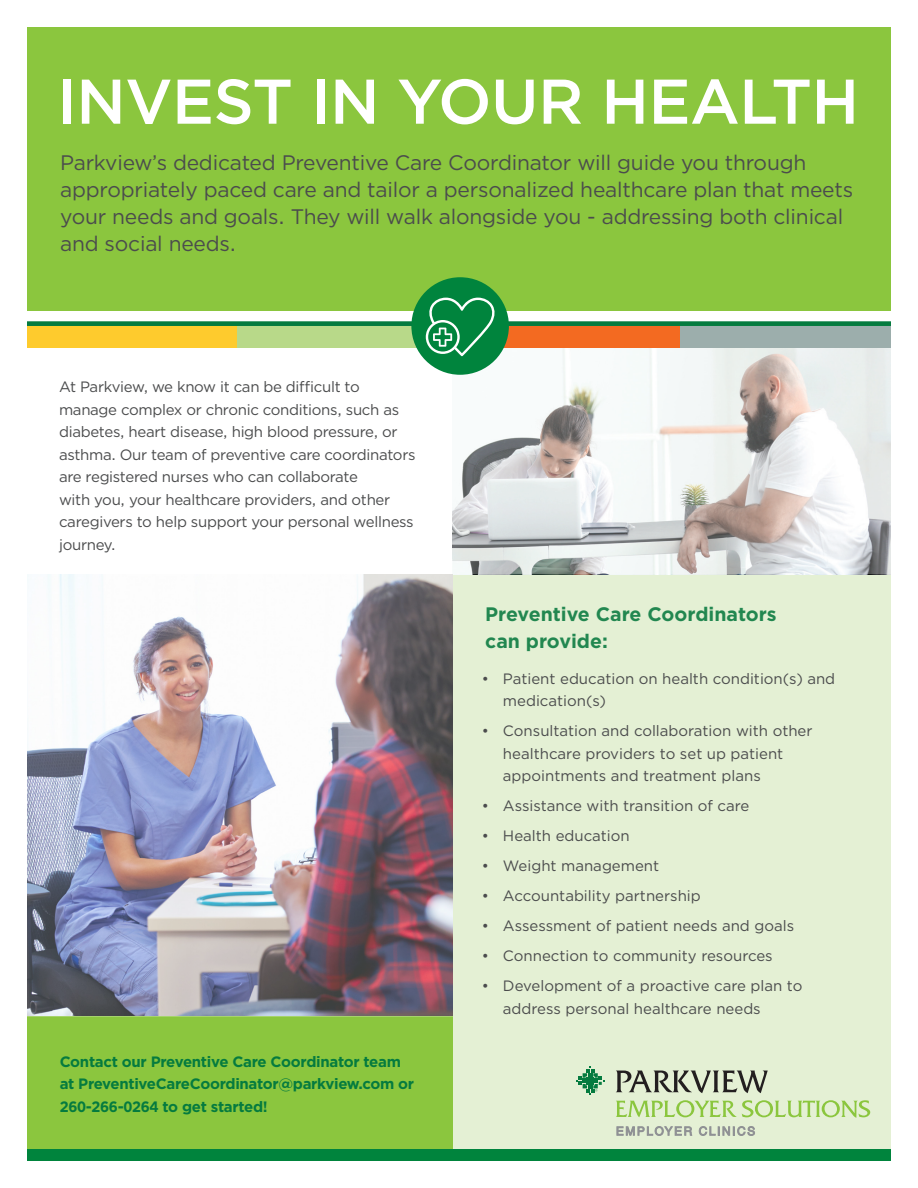
<style>
.page{position:relative;width:918px;height:1188px;background:#fff}
.page>*{position:absolute;margin:0;border:0;box-sizing:border-box;transform-origin:0 0}
.t1{font:500 63px "Gotham";letter-spacing:-.01em;color:#fff}
.t2{font:21px "Gotham";letter-spacing:-.01em;color:#4b4c4d}
.t3{font:700 19.5px "Gotham";color:#228750}
.t4{font:15px/22.5px "Gotham";letter-spacing:-.005em;color:#4b4c4d}
.t5{font:700 15px/22.5px "Gotham";letter-spacing:-.02em;color:#057b3f}
</style>
<div class="page">
<div style="left:453px;top:330px;width:438px;height:819px;background:#e4f0d4"></div>
<div style="left:20px;top:27px;width:884px;height:283px;background:#8bc63e"></div>
<svg style="left:576px;top:1066px;width:29px;height:29px"></svg>
<svg style="left:616px;top:1070px;width:152px;height:23px"></svg>
<svg style="left:616px;top:1100px;width:254px;height:18px"></svg>
<svg style="left:617px;top:1126px;width:75px;height:10px"></svg>
<svg style="left:699px;top:1126px;width:56px;height:10px"></svg>
<div style="left:14px;top:1149px;width:890px;height:25px;background:#00843d"></div>
<div style="left:20px;top:1017px;width:433px;height:132px;background:#8bc63e"></div>
<img style="left:27px;top:559px;width:426px;height:458px">
<svg style="left:453px;top:347px;width:438px;height:227px;background:#dddddb"></svg>
<div style="left:0;top:1161px;width:918px;height:27px;background:#fff"></div>
<div style="left:17px;top:326px;width:221px;height:21px;background:#fecb2d"></div>
<div style="left:238px;top:326px;width:221px;height:21px;background:#b8d989"></div>
<div style="left:459px;top:326px;width:221px;height:21px;background:#f36a21"></div>
<div style="left:680px;top:326px;width:221px;height:21px;background:#9caeac"></div>
<div style="left:17px;top:321px;width:884px;height:5px;background:#057b3f"></div>
<div style="left:411px;top:277px;width:98px;height:98px;background:#00843d;border-radius:50%"></div>
<svg style="left:426px;top:298px;width:69px;height:58px"></svg>
<div style="left:891px;top:0;width:27px;height:1188px;background:#fff"></div>
<div style="left:0;top:0;width:27px;height:1188px;background:#fff"></div>
<p class="t1" style="left:57px;top:60px;width:804px">INVEST IN YOUR HEALTH</p>
<p class="t2" style="left:60px;top:149px;width:748px">Parkview’s dedicated Preventive Care Coordinator will guide you through</p>
<p class="t2" style="left:60px;top:176px;width:795px">appropriately paced care and tailor a personalized healthcare plan that meets</p>
<p class="t2" style="left:60px;top:203px;width:785px">your needs and goals. They will walk alongside you - addressing both clinical</p>
<p class="t2" style="left:60px;top:230px;width:178px">and social needs.</p>
<p class="t4" style="left:59px;top:375px;width:358px">At Parkview, we know it can be difficult to manage complex or chronic conditions, such as diabetes, heart disease, high blood pressure, or asthma. Our team of preventive care coordinators are registered nurses who can collaborate<br>with you, your healthcare providers, and other caregivers to help support your personal wellness journey.</p>
<p class="t5" style="left:60px;top:1050px;width:356px">Contact our Preventive Care Coordinator team at PreventiveCareCoordinator@parkview.com or<br>260-266-0264 to get started!</p>
<p class="t3" style="left:485px;top:601px;width:293px">Preventive Care Coordinators</p>
<p class="t3" style="left:485px;top:628px;width:124px">can provide:</p>
<p class="t4" style="left:503px;top:667px;width:334px;text-indent:-21px">• Patient education on health condition(s) and medication(s)</p>
<p class="t4" style="left:503px;top:719px;width:311px;text-indent:-21px">• Consultation and collaboration with other healthcare providers to set up patient appointments and treatment plans</p>
<p class="t4" style="left:482px;top:794px;width:269px">• Assistance with transition of care</p>
<p class="t4" style="left:482px;top:824px;width:149px">• Health education</p>
<p class="t4" style="left:482px;top:854px;width:179px">• Weight management</p>
<p class="t4" style="left:482px;top:884px;width:220px">• Accountability partnership</p>
<p class="t4" style="left:482px;top:914px;width:314px">• Assessment of patient needs and goals</p>
<p class="t4" style="left:482px;top:944px;width:292px">• Connection to community resources</p>
<p class="t4" style="left:503px;top:974px;width:301px;text-indent:-21px">• Development of a proactive care plan to address personal healthcare needs</p>
</div>
